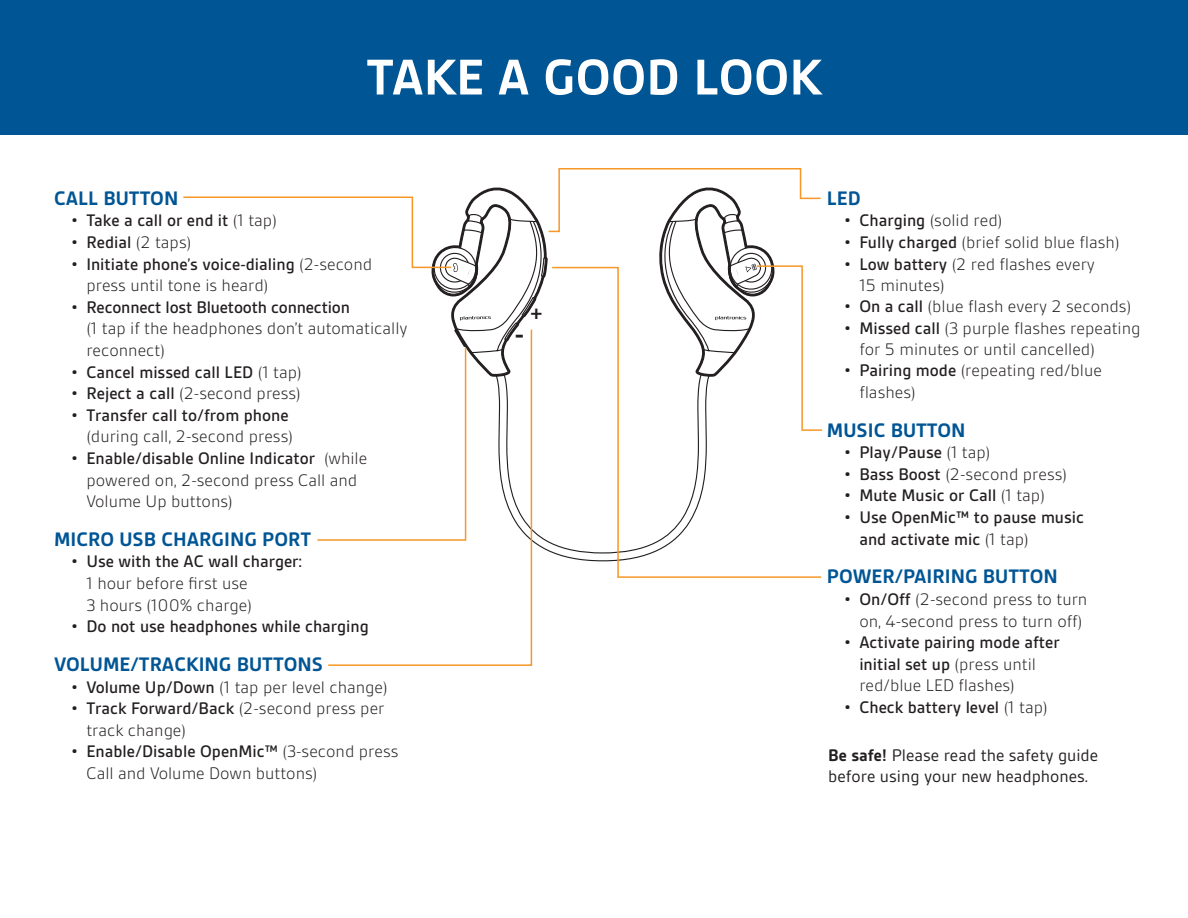
<style>
.page{position:relative;width:1188px;height:918px;background:#fff}
.page>*{position:absolute;margin:0;border:0;box-sizing:border-box;transform-origin:0 0}
.t1{font:700 54px "Gesta";color:#fff}
.t2{font:700 31.5px "Gesta";color:#231f20}
.t3{font:700 22.5px "Gesta";color:#231f20}
.t4{font:700 21px "Gesta";color:#005595}
.t5{font:300 18px/21.6px "Gesta";color:#231f20}
.t6{font:500 18px/21.6px "Gesta";color:#231f20}
.t7{font:18px/21.6px "Gesta";color:#231f20}
.s1{font-weight:300}
.s2{font-weight:500}
.s3{font-weight:700}
</style>
<div class="page">
<div style="left:0;top:0;width:1188px;height:135px;background:#005595"></div>
<svg style="left:551px;top:542px;width:271px;height:36px"></svg>
<svg style="left:328px;top:542px;width:205px;height:124px"></svg>
<svg style="left:183px;top:168px;width:639px;height:374px"></svg>
<p class="t1" style="left:366px;top:49px;width:457px">TAKE A GOOD LOOK</p>
<p class="t4" style="left:54px;top:187px;width:126px">CALL BUTTON</p>
<p class="t6" style="left:71px;top:210px;width:207px">• Take a call or end it <span class="s1">(1 tap)</span></p>
<p class="t6" style="left:71px;top:231px;width:122px">• Redial <span class="s1">(2 taps)</span></p>
<p class="t5" style="left:86px;top:253px;width:287px;text-indent:-15px"><span class="s2">• Initiate phone’s voice-dialing</span> (2-second press until tone is heard)</p>
<p class="t5" style="left:86px;top:296px;width:323px;text-indent:-15px"><span class="s2">• Reconnect lost Bluetooth connection<br></span>(1 tap if the headphones don’t automatically reconnect)</p>
<p class="t6" style="left:71px;top:361px;width:232px">• Cancel missed call LED <span class="s1">(1 tap)</span></p>
<p class="t5" style="left:71px;top:383px;width:231px"><span class="s2">• Reject a call</span> (2-second press)</p>
<p class="t5" style="left:71px;top:404px;width:223px;text-align:right"><span class="s2">• Transfer call to/from phone </span>(during call, 2-second press)</p>
<p class="t5" style="left:86px;top:447px;width:282px;text-indent:-15px"><span class="s2">• Enable/disable Online Indicator</span> (while powered on, 2-second press Call and<br>Volume Up buttons)</p>
<p class="t4" style="left:54px;top:528px;width:259px">MICRO USB CHARGING PORT</p>
<p class="t5" style="left:86px;top:551px;width:217px;text-indent:-15px"><span class="s2">• Use with the AC wall charger:<br></span>1 hour before first use<br>3 hours (100% charge)</p>
<p class="t6" style="left:71px;top:616px;width:299px">• Do not use headphones while charging</p>
<p class="t4" style="left:54px;top:653px;width:271px">VOLUME/TRACKING BUTTONS</p>
<p class="t5" style="left:71px;top:676px;width:318px"><span class="s2">• Volume Up/Down</span> (1 tap per level change)</p>
<p class="t5" style="left:86px;top:698px;width:300px;text-indent:-15px"><span class="s2">• Track Forward/Back</span> (2-second press per track change)</p>
<p class="t5" style="left:86px;top:741px;width:314px;text-indent:-15px"><span class="s2">• Enable/Disable OpenMic™</span> (3-second press<br>Call and Volume Down buttons)</p>
<h2 class="t2" style="left:515px;top:317px;width:11px">-</h2>
<p class="t3" style="left:530px;top:300px;width:15px">+</p>
<p class="t4" style="left:827px;top:187px;width:35px">LED</p>
<p class="t5" style="left:844px;top:210px;width:160px"><span class="s2">• Charging</span> (solid red)</p>
<p class="t5" style="left:844px;top:231px;width:277px"><span class="s2">• Fully charged</span> (brief solid blue flash)</p>
<p class="t5" style="left:859px;top:253px;width:237px;line-height:21px;text-indent:-15px"><span class="s2">• Low battery</span> (2 red flashes every<br>15 minutes)</p>
<p class="t5" style="left:844px;top:296px;width:289px"><span class="s2">• On a call</span> (blue flash every 2 seconds)</p>
<p class="t5" style="left:859px;top:318px;width:283px;line-height:21px;text-indent:-15px"><span class="s2">• Missed call</span> (3 purple flashes repeating for 5 minutes or until cancelled)</p>
<p class="t5" style="left:859px;top:360px;width:244px;text-indent:-15px"><span class="s2">• Pairing mode</span> (repeating red/blue flashes)</p>
<p class="t4" style="left:827px;top:419px;width:140px">MUSIC BUTTON</p>
<p class="t6" style="left:844px;top:442px;width:148px">• Play/Pause <span class="s1">(1 tap)</span></p>
<p class="t5" style="left:844px;top:463px;width:224px"><span class="s2">• Bass Boost</span> (2-second press)</p>
<p class="t6" style="left:844px;top:485px;width:202px">• Mute Music or Call <span class="s1">(1 tap)</span></p>
<p class="t6" style="left:859px;top:506px;width:226px;text-indent:-15px">• Use OpenMic™ to pause music and activate mic <span class="s1">(1 tap)</span></p>
<p class="t4" style="left:827px;top:566px;width:233px">POWER/PAIRING BUTTON</p>
<p class="t5" style="left:844px;top:588px;width:245px;text-align:center"><span class="s2">• On/Off</span> (2-second press to turn on, 4-second press to turn off)</p>
<p class="t6" style="left:859px;top:632px;width:202px;text-indent:-15px">• Activate pairing mode after initial set up <span class="s1">(press until red/blue LED flashes)</span></p>
<p class="t6" style="left:844px;top:696px;width:205px">• Check battery level <span class="s1">(1 tap)</span></p>
<p class="t7" style="left:828px;top:744px;width:271px"><span class="s3">Be safe!</span> Please read the safety guide before using your new headphones.</p>
</div>
